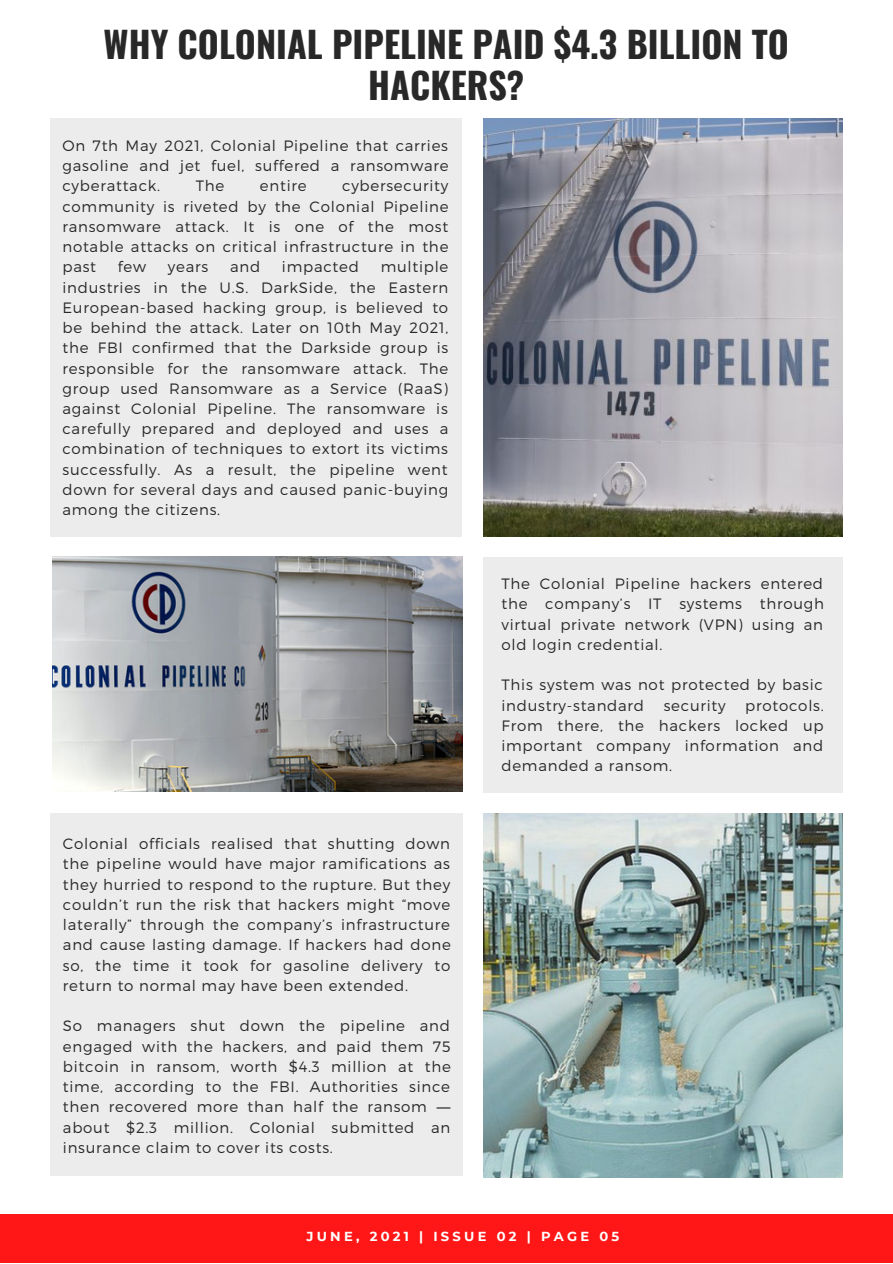
<style>
.page{position:relative;width:893px;height:1264px;background:#fff}
.page>*{position:absolute;margin:0;border:0;box-sizing:border-box;transform-origin:0 0}
.t1{font:700 36px/41.5px "Oswald";color:#282828;text-align:center}
.t2{font:300 15px/20.2px "Montserrat";letter-spacing:.05em;color:#282828;text-align:justify}
.t3{font:700 13.05px "Montserrat";letter-spacing:.25em;color:#fff}
.s1{font-family:"Noto Sans";font-weight:400}
</style>
<div class="page">
<div style="left:0;top:1214px;width:892px;height:48px;background:#ff1616"></div>
<div style="left:50px;top:118px;width:412px;height:418px;background:#ececec"></div>
<div style="left:483px;top:556px;width:359px;height:236px;background:#ececec"></div>
<img style="left:53px;top:556px;width:409px;height:236px">
<div style="left:50px;top:813px;width:413px;height:362px;background:#ececec"></div>
<img style="left:483px;top:813px;width:359px;height:364px">
<img style="left:483px;top:118px;width:359px;height:418px">
<h1 class="t1" style="left:104px;top:22px;width:686px">WHY COLONIAL PIPELINE PAID $4.3 BILLION TO<br>HACKERS?</h1>
<p class="t2" style="left:62px;top:135px;width:387px">On 7th May 2021, Colonial Pipeline that carries gasoline and jet fuel, suffered a ransomware cyberattack.</p>
<p class="t2" style="left:62px;top:175px;width:387px;text-indent:280px">cybersecurity community is riveted by the Colonial Pipeline ransomware attack. It is one of the most notable attacks on critical infrastructure in the past</p>
<p class="t2" style="left:196px;top:175px;width:30px">The</p>
<p class="t2" style="left:260px;top:175px;width:48px">entire</p>
<p class="t2" style="left:118px;top:256px;width:30px">few</p>
<p class="t2" style="left:168px;top:256px;width:42px">years</p>
<p class="t2" style="left:230px;top:256px;width:32px">and</p>
<p class="t2" style="left:282px;top:256px;width:78px">impacted</p>
<p class="t2" style="left:62px;top:256px;width:387px;text-indent:318px">multiple industries in the U.S. DarkSide, the Eastern European-based hacking group, is believed to be behind the attack. Later on 10th May 2021, the FBI confirmed that the Darkside group is responsible for the ransomware attack. The group used Ransomware as a Service (RaaS) against Colonial Pipeline. The ransomware is carefully prepared and deployed and uses a combination of techniques to extort its victims successfully. As a result, the pipeline went down for several days and caused panic-buying among the citizens.</p>
<p class="t2" style="left:63px;top:833px;width:389px">Colonial officials realised that shutting down the pipeline would have major ramifications as they hurried to respond to the rupture. But they couldn’t run the risk that hackers might “move laterally” through the company’s infrastructure and cause lasting damage. If hackers had done so, the time it took for gasoline delivery to return to normal may have been extended.</p>
<p class="t2" style="left:63px;top:1015px;width:389px">So managers shut down the pipeline and engaged with the hackers, and paid them 75 bitcoin in ransom, worth $4.3 million at the time, according to the FBI. Authorities since then recovered more than half the ransom <span class="s1">― </span>about $2.3 million. Colonial submitted an insurance claim to cover its costs.</p>
<p class="t2" style="left:501px;top:573px;width:324px">The Colonial Pipeline hackers entered the company’s IT systems through virtual private network (VPN) using an old login credential.</p>
<p class="t2" style="left:501px;top:674px;width:323px">This system was not protected by basic industry-standard</p>
<p class="t2" style="left:501px;top:694px;width:324px;text-indent:244px">protocols.<br>From there, the hackers locked up important company information and demanded a ransom.</p>
<p class="t2" style="left:663px;top:694px;width:63px">security</p>
<p class="t3" style="left:306px;top:1228px;width:314px">JUNE, 2021 | ISSUE 02 | PAGE 05</p>
</div>
